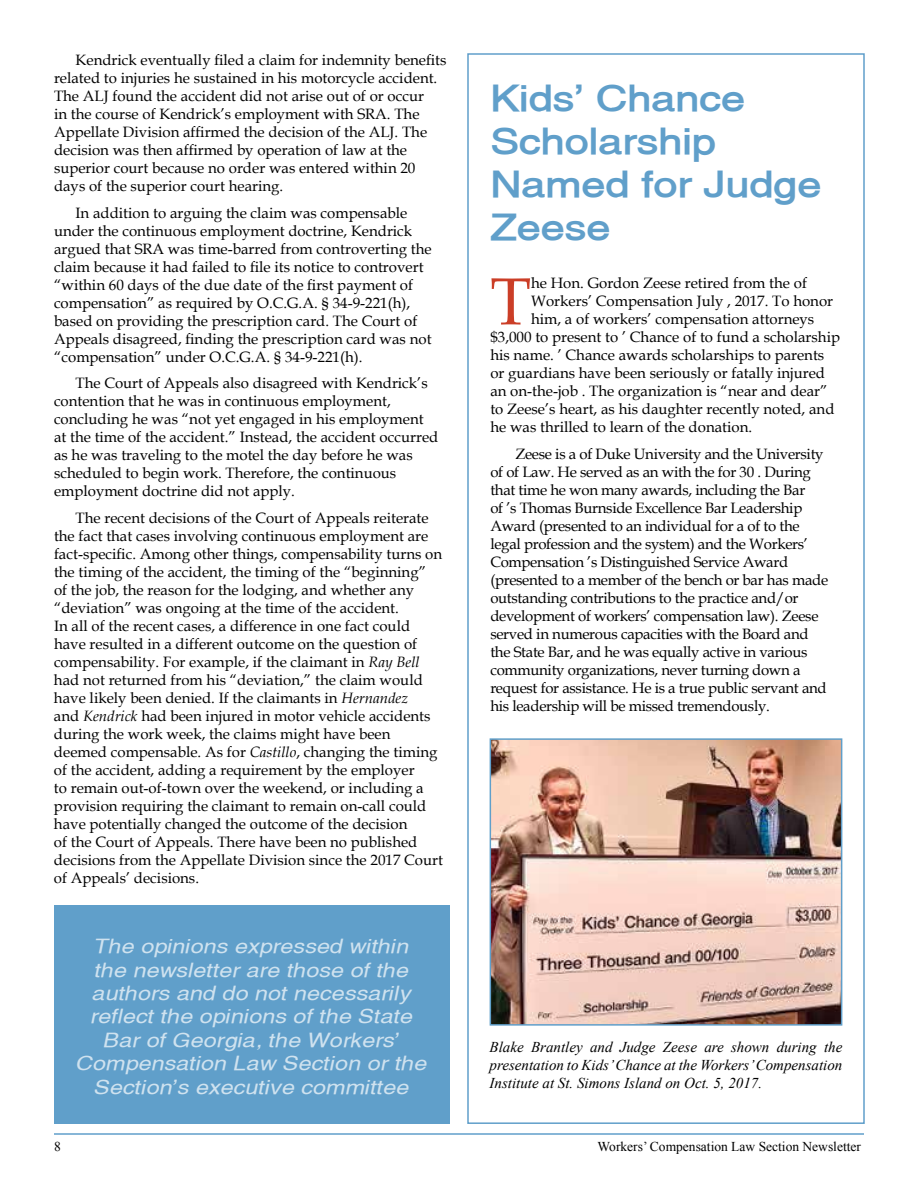
<style>
.page{position:relative;width:918px;height:1188px;background:#fff}
.page>*{position:absolute;margin:0;border:0;box-sizing:border-box;transform-origin:0 0}
.t1{font:66.6px "Book Antiqua";color:#cb3e27}
.t2{font:700 36px/43.2px "Alps Wide";color:#609fca}
.t3{font:italic 19.5px/23.4px "Alps Wide";color:#cfe2ef;text-align:center}
.t4{font:15px/18px "Book Antiqua";color:#000}
.t5{font:15px/18px "Book Antiqua";letter-spacing:-.02em;color:#000}
.t6{font:italic 15px/18px "Times New Roman";color:#000;text-align:justify}
.t7{font:13.5px "Times New Roman";color:#000}
.s1{font-style:italic}
</style>
<div class="page">
<hr style="left:54px;top:1133px;width:810px;height:2px;background:#609fca">
<div style="left:467px;top:53px;width:398px;height:1071px;border:2px solid #609fca"></div>
<img style="left:493px;top:741px;width:346px;height:282px">
<div style="left:490px;top:738px;width:352px;height:288px;border:2px solid #609fca"></div>
<div style="left:54px;top:905px;width:396px;height:218px;background:#609fca"></div>
<p class="t4" style="left:54px;top:50px;width:394px;text-indent:22px">Kendrick eventually filed a claim for indemnity benefits related to injuries he sustained in his motorcycle accident.<br>The ALJ found the accident did not arise out of or occur<br>in the course of Kendrick’s employment with SRA. The Appellate Division affirmed the decision of the ALJ. The decision was then affirmed by operation of law at the superior court because no order was entered within 20 days of the superior court hearing.</p>
<p class="t4" style="left:54px;top:203px;width:379px;text-indent:22px">In addition to arguing the claim was compensable under the continuous employment doctrine, Kendrick argued that SRA was time-barred from controverting the claim because it had failed to file its notice to controvert “within 60 days of the due date of the first payment of compensation” as required by O.C.G.A. § 34-9-221(h), based on providing the prescription card. The Court of Appeals disagreed, finding the prescription card was not “compensation” under O.C.G.A. § 34-9-221(h).</p>
<p class="t4" style="left:54px;top:374px;width:386px;text-indent:22px">The Court of Appeals also disagreed with Kendrick’s contention that he was in continuous employment, concluding he was “not yet engaged in his employment at the time of the accident.” Instead, the accident occurred as he was traveling to the motel the day before he was scheduled to begin work. Therefore, the continuous employment doctrine did not apply.</p>
<p class="t4" style="left:54px;top:508px;width:390px;text-indent:22px">The recent decisions of the Court of Appeals reiterate the fact that cases involving continuous employment are fact-specific. Among other things, compensability turns on the timing of the accident, the timing of the “beginning” of the job, the reason for the lodging, and whether any “deviation” was ongoing at the time of the accident.<br>In all of the recent cases, a difference in one fact could have resulted in a different outcome on the question of compensability. For example, if the claimant in <span class="s1">Ray Bell </span>had not returned from his “deviation,” the claim would have likely been denied. If the claimants in <span class="s1">Hernandez<br></span>and <span class="s1">Kendrick</span> had been injured in motor vehicle accidents during the work week, the claims might have been deemed compensable. As for <span class="s1">Castillo</span>, changing the timing of the accident, adding a requirement by the employer<br>to remain out-of-town over the weekend, or including a provision requiring the claimant to remain on-call could have potentially changed the outcome of the decision<br>of the Court of Appeals. There have been no published decisions from the Appellate Division since the 2017 Court of Appeals’ decisions.</p>
<h3 class="t3" style="left:76px;top:934px;width:353px">The opinions expressed within the newsletter are those of the authors and do not necessarily reflect the opinions of the State<br>Bar of Georgia, the Workers’<br>Compensation Law Section or the<br>Section’s executive committee</h3>
<h2 class="t2" style="left:490px;top:76px;width:333px">Kids’ Chance<br>Scholarship<br>Named for Judge<br>Zeese</h2>
<h1 class="t1" style="left:490px;top:255px;width:42px">T</h1>
<p class="t4" style="left:531px;top:274px;width:277px">he Hon. Gordon Zeese retired from the of</p>
<p class="t4" style="left:531px;top:292px;width:304px">Workers’ Compensation July , 2017. To honor</p>
<p class="t4" style="left:531px;top:310px;width:285px">him, a of workers’ compensation attorneys</p>
<p class="t4" style="left:490px;top:328px;width:351px">$3,000 to present to ’ Chance of to fund a scholarship</p>
<p class="t4" style="left:490px;top:346px;width:335px">his name. ’ Chance awards scholarships to parents</p>
<p class="t4" style="left:490px;top:364px;width:336px">or guardians have been seriously or fatally injured</p>
<p class="t4" style="left:490px;top:382px;width:339px">an on-the-job . The organization is “near and dear”</p>
<p class="t4" style="left:490px;top:400px;width:346px">to Zeese’s heart, as his daughter recently noted, and</p>
<p class="t4" style="left:490px;top:418px;width:263px">he was thrilled to learn of the donation.</p>
<p class="t5" style="left:490px;top:445px;width:339px;text-indent:25px">Zeese is a of Duke University and the University of of Law. He served as an with the for 30 . During that time he won many awards, including the Bar<br>of ’s Thomas Burnside Excellence Bar Leadership Award (presented to an individual for a of to the legal profession and the system) and the Workers’ Compensation ’s Distinguished Service Award (presented to a member of the bench or bar has made outstanding contributions to the practice and/or development of workers’ compensation law). Zeese served in numerous capacities with the Board and the State Bar, and he was equally active in various community organizations, never turning down a request for assistance. He is a true public servant and his leadership will be missed tremendously.</p>
<p class="t6" style="left:490px;top:1038px;width:354px">Blake Brantley and Judge Zeese are shown during the presentation to Kids’ Chance at the Workers’ Compensation Institute at St. Simons Island on Oct. 5, 2017.</p>
<p class="t7" style="left:54px;top:1137px;width:8px">8</p>
<p class="t7" style="left:598px;top:1137px;width:265px">Workers’ Compensation Law Section Newsletter</p>
</div>
